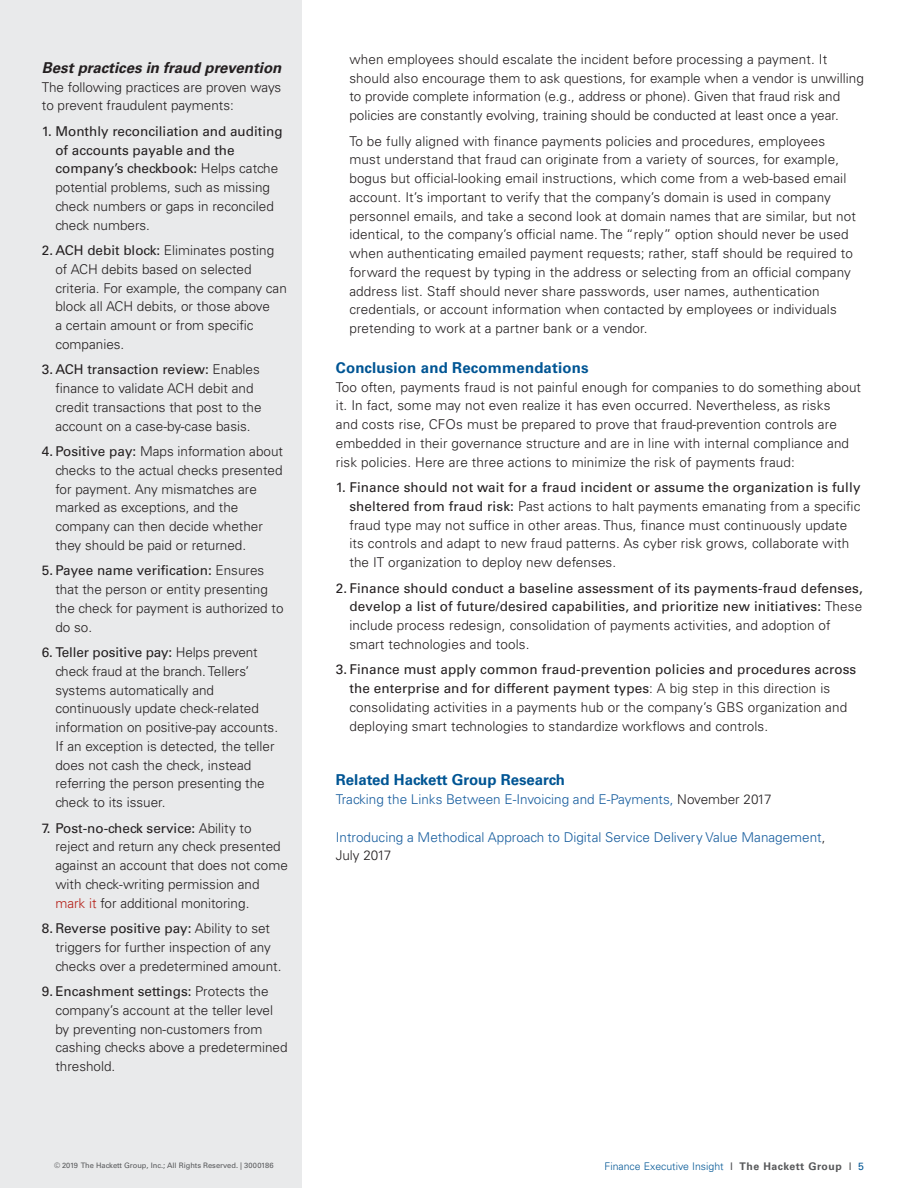
<style>
.page{position:relative;width:918px;height:1188px;background:#fff}
.page>*{position:absolute;margin:0;border:0;box-sizing:border-box;transform-origin:0 0}
.t1{font:700 15px "Univers LT Std";letter-spacing:.01em;color:#005594}
.t2{font:italic 700 15px "Univers LT Std";color:#231f20}
.t3{font:300 13.5px/18.8px "Univers LT Std";color:#231f20}
.t4{font:13.5px/18.8px "Univers LT Std";letter-spacing:.01em;color:#231f20}
.t5{font:300 13.5px/18.8px "Univers LT Std";color:#175d9e}
.t6{font:300 10.5px "Univers LT Std";color:#005594}
.t7{font:7.5px "Univers LT Std";color:#57585a}
.s1{font-weight:400}
.s2{color:#b41d15}
.s3{font-weight:300}
.s4{color:#231f20}
.s5{font-weight:400;color:#57585a}
.s6{font-weight:700;color:#57585a}
</style>
<div class="page">
<div style="left:0;top:0;width:301px;height:1188px;background:#e9eaeb"></div>
<p class="t2" style="left:42px;top:59px;width:241px">Best practices in fraud prevention</p>
<p class="t3" style="left:42px;top:77px;width:241px">The following practices are proven ways to prevent fraudulent payments:</p>
<p class="t3" style="left:55px;top:122px;width:229px;text-indent:-13px"><span class="s1">1. Monthly reconciliation and auditing of accounts payable and the company’s checkbook:</span> Helps catche potential problems, such as missing check numbers or gaps in reconciled check numbers.</p>
<p class="t3" style="left:55px;top:241px;width:233px;text-indent:-13px"><span class="s1">2. ACH debit block:</span> Eliminates posting of ACH debits based on selected criteria. For example, the company can block all ACH debits, or those above<br>a certain amount or from specific companies.</p>
<p class="t3" style="left:55px;top:360px;width:208px;text-indent:-13px"><span class="s1">3. ACH transaction review:</span> Enables finance to validate ACH debit and credit transactions that post to the account on a case-by-case basis.</p>
<p class="t3" style="left:55px;top:442px;width:229px;text-indent:-13px"><span class="s1">4. Positive pay:</span> Maps information about checks to the actual checks presented for payment. Any mismatches are marked as exceptions, and the company can then decide whether they should be paid or returned.</p>
<p class="t3" style="left:55px;top:561px;width:230px;text-indent:-13px"><span class="s1">5. Payee name verification:</span> Ensures that the person or entity presenting the check for payment is authorized to do so.</p>
<p class="t3" style="left:55px;top:643px;width:224px;text-indent:-13px"><span class="s1">6. Teller positive pay:</span> Helps prevent check fraud at the branch. Tellers’ systems automatically and continuously update check-related information on positive-pay accounts.<br>If an exception is detected, the teller does not cash the check, instead referring the person presenting the check to its issuer.</p>
<p class="t3" style="left:55px;top:818px;width:234px;text-indent:-13px"><span class="s1">7. Post-no-check service:</span> Ability to reject and return any check presented against an account that does not come with check-writing permission and <span class="s2">mark it</span> for additional monitoring.</p>
<p class="t3" style="left:55px;top:919px;width:228px;text-indent:-13px"><span class="s1">8. Reverse positive pay:</span> Ability to set triggers for further inspection of any checks over a predetermined amount.</p>
<p class="t3" style="left:55px;top:982px;width:234px;text-indent:-13px"><span class="s1">9. Encashment settings:</span> Protects the company’s account at the teller level by preventing non-customers from cashing checks above a predetermined threshold.</p>
<p class="t3" style="left:349px;top:50px;width:516px">when employees should escalate the incident before processing a payment. It should also encourage them to ask questions, for example when a vendor is unwilling to provide complete information (e.g., address or phone). Given that fraud risk and policies are constantly evolving, training should be conducted at least once a year.</p>
<p class="t3" style="left:349px;top:131px;width:508px">To be fully aligned with finance payments policies and procedures, employees must understand that fraud can originate from a variety of sources, for example, bogus but official-looking email instructions, which come from a web-based email account. It’s important to verify that the company’s domain is used in company personnel emails, and take a second look at domain names that are similar, but not identical, to the company’s official name. The “reply” option should never be used when authenticating emailed payment requests; rather, staff should be required to forward the request by typing in the address or selecting from an official company address list. Staff should never share passwords, user names, authentication credentials, or account information when contacted by employees or individuals pretending to work at a partner bank or a vendor.</p>
<p class="t1" style="left:336px;top:359px;width:254px">Conclusion and Recommendations</p>
<p class="t3" style="left:336px;top:377px;width:527px">Too often, payments fraud is not painful enough for companies to do something about it. In fact, some may not even realize it has even occurred. Nevertheless, as risks<br>and costs rise, CFOs must be prepared to prove that fraud-prevention controls are embedded in their governance structure and are in line with internal compliance and risk policies. Here are three actions to minimize the risk of payments fraud:</p>
<p class="t3" style="left:349px;top:478px;width:513px;text-indent:-14px"><span class="s1">1. Finance should not wait for a fraud incident or assume the organization is fully sheltered from fraud risk:</span> Past actions to halt payments emanating from a specific fraud type may not suffice in other areas. Thus, finance must continuously update its controls and adapt to new fraud patterns. As cyber risk grows, collaborate with the IT organization to deploy new defenses.</p>
<p class="t4" style="left:349px;top:578px;width:515px;text-indent:-14px">2. Finance should conduct a baseline assessment of its payments-fraud defenses, develop a list of future/desired capabilities, and prioritize new initiatives: <span class="s3">These include process redesign, consolidation of payments activities, and adoption of smart technologies and tools.</span></p>
<p class="t3" style="left:349px;top:660px;width:509px;text-indent:-14px"><span class="s1">3. Finance must apply common fraud-prevention policies and procedures across the enterprise and for different payment types</span>: A big step in this direction is consolidating activities in a payments hub or the company’s GBS organization and deploying smart technologies to standardize workflows and controls.</p>
<p class="t1" style="left:336px;top:771px;width:231px">Related Hackett Group Research</p>
<p class="t5" style="left:336px;top:790px;width:437px">Tracking the Links Between E-Invoicing and E-Payments, <span class="s4">November 2017</span></p>
<p class="t5" style="left:336px;top:827px;width:491px">Introducing a Methodical Approach to Digital Service Delivery Value Management<span class="s4">,<br>July 2017</span></p>
<p class="t7" style="left:54px;top:1161px;width:221px">© 2019 The Hackett Group, Inc.; All Rights Reserved. | 3000186</p>
<p class="t6" style="left:605px;top:1160px;width:261px">Finance Executive Insight <span class="s5">I</span> <span class="s6">The Hackett Group</span> <span class="s5">I</span> <span class="s1">5</span></p>
</div>
